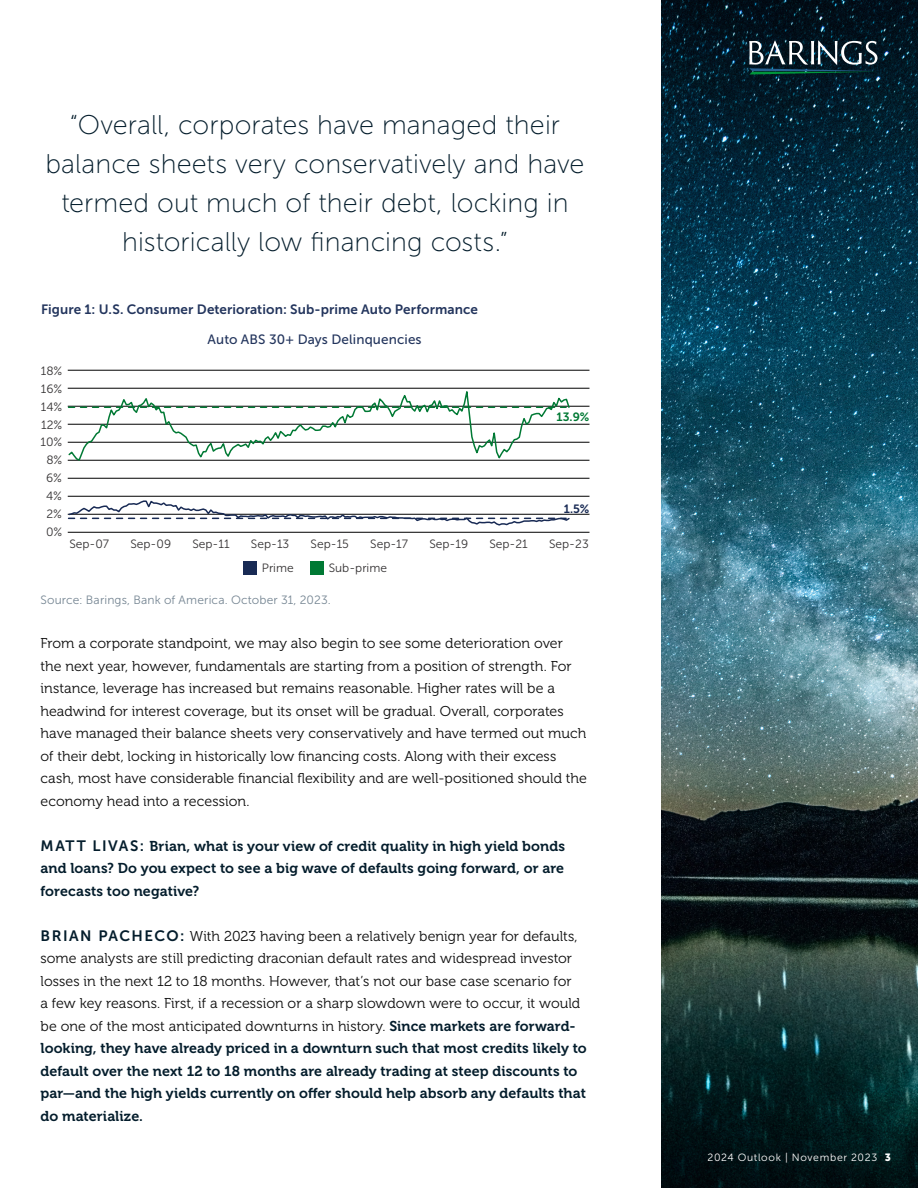
<style>
.page{position:relative;width:918px;height:1188px;background:#fff}
.page>*{position:absolute;margin:0;border:0;box-sizing:border-box;transform-origin:0 0}
.t1{font:27px/39px "Museo Sans 100";letter-spacing:.005em;color:#041d2c;text-align:center}
.t2{font:14.25px/22.5px "Museo 300";color:#0d0d0d}
.t3{font:14.25px/22.5px "Museo 700";letter-spacing:.005em;color:#041d2c;text-align:justify}
.t4{font:13.5px "Museo Sans 700";letter-spacing:.01em;color:#23355d}
.t5{font:13.5px "Museo Sans 500";letter-spacing:.01em;color:#23355d}
.t6{font:12px/18px "Museo Sans 300";color:#333132;text-align:center}
.t7{font:12px "Museo Sans 300";letter-spacing:.01em;color:#768693}
.t8{font:12px "Museo Sans 700";color:#007934}
.t9{font:12px "Museo Sans 700";color:#182a54}
.t10{font:10.5px "Museo Sans 300";letter-spacing:.06em;color:#fff}
.s1{font-family:"Museo Sans 700";font-size:15px}
.s2{font-family:"Museo Sans 700";font-size:15px;color:#041d2c}
.s3{font-family:"Museo 700";color:#041d2c}
.s4{font-family:"Museo Sans 900"}
</style>
<div class="page">
<img style="left:662px;top:0;width:256px;height:1188px">
<svg style="left:749px;top:40px;width:129px;height:35px;background:#344c54"></svg>
<div style="left:243px;top:561px;width:13px;height:14px;background:#182a54"></div>
<div style="left:310px;top:561px;width:13px;height:14px;background:#007934"></div>
<hr style="left:68px;top:370px;width:521px;height:1px;background:#000">
<hr style="left:68px;top:388px;width:521px;height:1px;background:#000">
<hr style="left:68px;top:406px;width:521px;height:1px;background:#000">
<hr style="left:68px;top:424px;width:521px;height:1px;background:#000">
<hr style="left:68px;top:442px;width:521px;height:1px;background:#000">
<hr style="left:68px;top:460px;width:521px;height:1px;background:#000">
<hr style="left:68px;top:478px;width:521px;height:1px;background:#000">
<hr style="left:68px;top:496px;width:521px;height:1px;background:#000">
<hr style="left:68px;top:514px;width:521px;height:1px;background:#000">
<hr style="left:68px;top:532px;width:521px;height:1px;background:#000">
<svg style="left:67px;top:387px;width:504px;height:74px"></svg>
<svg style="left:67px;top:500px;width:504px;height:26px"></svg>
<h1 class="t1" style="left:46px;top:105px;width:540px">“Overall, corporates have managed their balance sheets very conservatively and have termed out much of their debt, locking in historically low financing costs.”</h1>
<p class="t4" style="left:41px;top:302px;width:439px">Figure 1: U.S. Consumer Deterioration: Sub-prime Auto Performance</p>
<p class="t5" style="left:208px;top:332px;width:216px">Auto ABS 30+ Days Delinquencies</p>
<p class="t6" style="left:40px;top:362px;width:23px">18%<br>16%<br>14%<br>12%<br>10%<br>8%<br>6%<br>4%<br>2%<br>0%</p>
<p class="t8" style="left:557px;top:410px;width:34px">13.9%</p>
<p class="t9" style="left:564px;top:502px;width:27px">1.5%</p>
<p class="t6" style="left:69px;top:535px;width:41px">Sep-07</p>
<p class="t6" style="left:130px;top:535px;width:42px">Sep-09</p>
<p class="t6" style="left:192px;top:535px;width:39px">Sep-11</p>
<p class="t6" style="left:251px;top:535px;width:40px">Sep-13</p>
<p class="t6" style="left:311px;top:535px;width:40px">Sep-15</p>
<p class="t6" style="left:370px;top:535px;width:39px">Sep-17</p>
<p class="t6" style="left:429px;top:535px;width:40px">Sep-19</p>
<p class="t6" style="left:489px;top:535px;width:40px">Sep-21</p>
<p class="t6" style="left:549px;top:535px;width:41px">Sep-23</p>
<p class="t6" style="left:262px;top:559px;width:33px">Prime</p>
<p class="t6" style="left:329px;top:559px;width:60px">Sub-prime</p>
<p class="t7" style="left:40px;top:593px;width:292px">Source: Barings, Bank of America. October 31, 2023.</p>
<p class="t2" style="left:40px;top:632px;width:548px">From a corporate standpoint, we may also begin to see some deterioration over the next year, however, fundamentals are starting from a position of strength. For instance, leverage has increased but remains reasonable. Higher rates will be a headwind for interest coverage, but its onset will be gradual. Overall, corporates have managed their balance sheets very conservatively and have termed out much of their debt, locking in historically low financing costs. Along with their excess cash, most have considerable financial flexibility and are well-positioned should the economy head into a recession.</p>
<p class="t3" style="left:40px;top:835px;width:526px"><span class="s1">MATT LIVAS:</span> Brian, what is your view of credit quality in high yield bonds and loans? Do you expect to see a big wave of defaults going forward, or are forecasts too negative?</p>
<p class="t2" style="left:40px;top:925px;width:541px"><span class="s2">BRIAN PACHECO:</span> With 2023 having been a relatively benign year for defaults, some analysts are still predicting draconian default rates and widespread investor losses in the next 12 to 18 months. However, that’s not our base case scenario for a few key reasons. First, if a recession or a sharp slowdown were to occur, it would be one of the most anticipated downturns in history. <span class="s3">Since markets are forward-</span></p>
<p class="t3" style="left:40px;top:1037px;width:548px;text-align:left">looking, they have already priced in a downturn such that most credits likely to default over the next 12 to 18 months are already trading at steep discounts to par—and the high yields currently on offer should help absorb any defaults that do materialize.</p>
<p class="t10" style="left:708px;top:1152px;width:185px">2024 Outlook | November 2023 <span class="s4">3</span></p>
</div>
